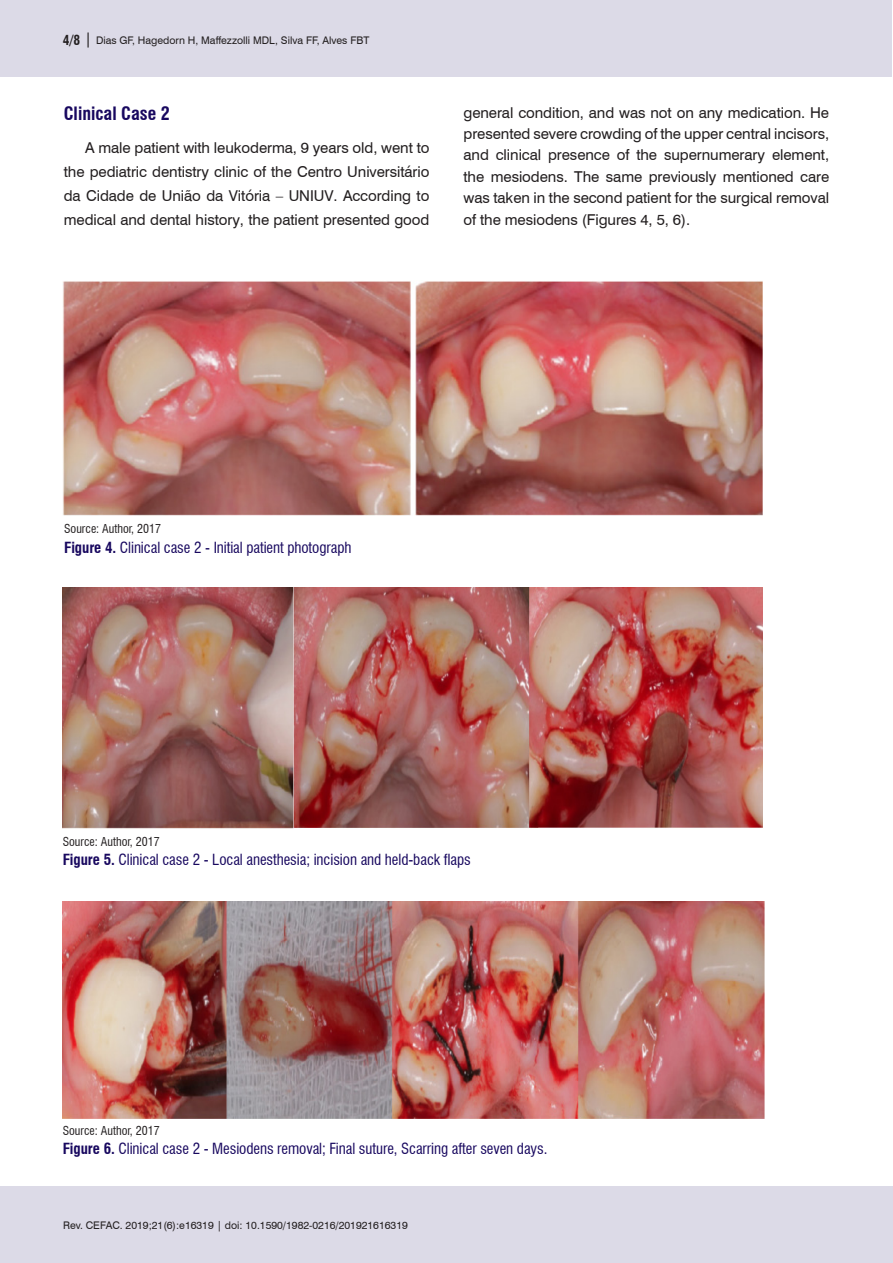
<style>
.page{position:relative;width:893px;height:1263px;background:#fff}
.page>*{position:absolute;margin:0;border:0;box-sizing:border-box;transform-origin:0 0}
.Nivel_2{font:700 condensed 18px "Swiss 721 BT";color:#18085f}
.Corpo_do_texto_INGL{font:15px/21.5px "Swiss 721 BT";letter-spacing:-.005em;color:#231f20;text-align:justify}
.Titulo_tabelas_e_gr{font:condensed 15px "Swiss 721 BT";letter-spacing:-.005em;color:#18085f}
.Legendas{font:condensed 12px "Swiss 721 BT";color:#231f20}
.t1{font:10.5px "Swiss 721 BT";color:#231f20}
.s1{font-weight:700;font-stretch:condensed;font-size:13.5px}
.s2{font-size:15px}
.s3{font-weight:700}
</style>
<div class="page">
<div style="left:0;top:1186px;width:892px;height:77px;background:#dcdae7"></div>
<div style="left:0;top:0;width:892px;height:77px;background:#dcdae7"></div>
<img style="left:63px;top:281px;width:699px;height:235px">
<img style="left:63px;top:588px;width:699px;height:240px">
<img style="left:63px;top:902px;width:702px;height:216px">
<p class="t1" style="left:63px;top:33px;width:308px"><span class="s1">4/8</span> <span class="s2">|</span> Dias GF, Hagedorn H, Maffezzolli MDL, Silva FF, Alves FBT</p>
<p class="Nivel_2" style="left:64px;top:103px;width:108px">Clinical Case 2</p>
<p class="Corpo_do_texto_INGL" style="left:64px;top:135px;width:367px;line-height:24px;text-indent:21px">A male patient with leukoderma, 9 years old, went to the pediatric dentistry clinic of the Centro Universitário da Cidade de União da Vitória – UNIUV. According to medical and dental history, the patient presented good</p>
<p class="Corpo_do_texto_INGL" style="left:463px;top:101px;width:367px">general condition, and was not on any medication. He presented severe crowding of the upper central incisors, and clinical presence of the supernumerary element, the mesiodens. The same previously mentioned care was taken in the second patient for the surgical removal of the mesiodens (Figures 4, 5, 6).</p>
<p class="Legendas" style="left:64px;top:522px;width:99px">Source: Author, 2017</p>
<p class="Titulo_tabelas_e_gr" style="left:64px;top:538px;width:289px"><span class="s3">Figure 4.</span> Clinical case 2 - Initial patient photograph</p>
<p class="Legendas" style="left:63px;top:834px;width:99px">Source: Author, 2017</p>
<p class="Titulo_tabelas_e_gr" style="left:63px;top:851px;width:410px"><span class="s3">Figure 5.</span> Clinical case 2 - Local anesthesia; incision and held-back flaps</p>
<p class="Legendas" style="left:63px;top:1123px;width:99px">Source: Author, 2017</p>
<p class="Titulo_tabelas_e_gr" style="left:63px;top:1140px;width:486px"><span class="s3">Figure 6.</span> Clinical case 2 - Mesiodens removal; Final suture, Scarring after seven days.</p>
<p class="t1" style="left:63px;top:1218px;width:346px">Rev. CEFAC. 2019;21(6):e16319 | doi: 10.1590/1982-0216/201921616319</p>
</div>
